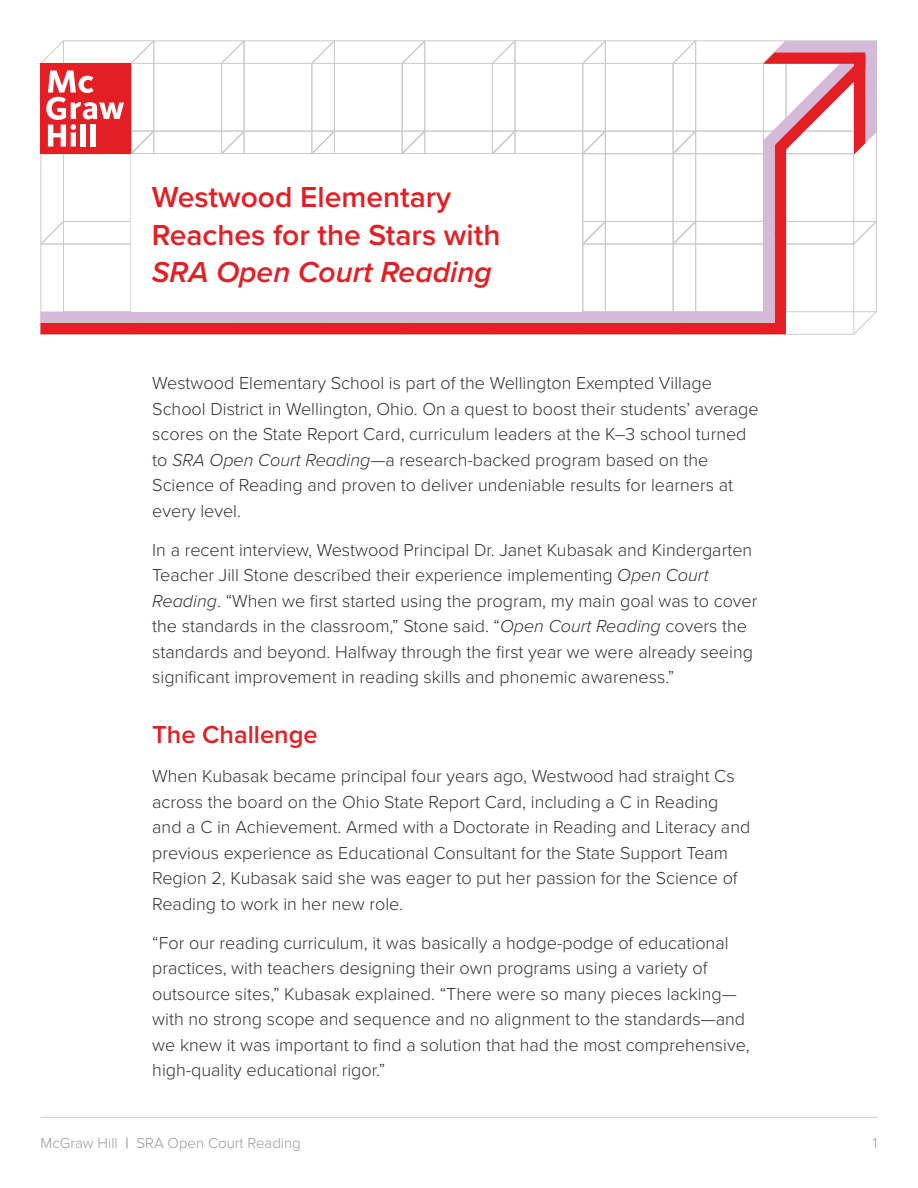
<style>
.page{position:relative;width:918px;height:1188px;background:#fff}
.page>*{position:absolute;margin:0;border:0;box-sizing:border-box;transform-origin:0 0}
.t1{font:600 30px/37.5px "Proxima Nova";color:#e31f25}
.t2{font:italic 600 30px "Proxima Nova";color:#e31f25}
.t3{font:600 25.5px "Proxima Nova";color:#e31f25}
.t4{font:300 18px/25.5px "Proxima Nova";color:#313232}
.t5{font:300 15px "Proxima Nova";color:#999}
.s1{font-style:italic}
.s2{font-weight:600}
</style>
<div class="page">
<svg style="left:40px;top:40px;width:837px;height:295px"></svg>
<hr style="left:41px;top:1117px;width:836px;height:1px;background:#cccbc9">
<div style="left:132px;top:154px;width:450px;height:157px;background:#fff"></div>
<h1 class="t1" style="left:152px;top:177px;width:350px">Westwood Elementary<br>Reaches for the Stars with</h1>
<h1 class="t2" style="left:152px;top:250px;width:342px">SRA Open Court Reading</h1>
<p class="t4" style="left:152px;top:370px;width:608px">Westwood Elementary School is part of the Wellington Exempted Village School District in Wellington, Ohio. On a quest to boost their students’ average scores on the State Report Card, curriculum leaders at the K–3 school turned to <span class="s1">SRA Open Court Reading</span>—a research-backed program based on the Science of Reading and proven to deliver undeniable results for learners at every level.</p>
<p class="t4" style="left:152px;top:536px;width:607px">In a recent interview, Westwood Principal Dr. Janet Kubasak and Kindergarten Teacher Jill Stone described their experience implementing <span class="s1">Open Court Reading</span>. “When we first started using the program, my main goal was to cover the standards in the classroom,” Stone said. “<span class="s1">Open Court Reading</span> covers the standards and beyond. Halfway through the first year we were already seeing significant improvement in reading skills and phonemic awareness.”</p>
<h2 class="t3" style="left:152px;top:716px;width:167px">The Challenge</h2>
<p class="t4" style="left:152px;top:763px;width:600px">When Kubasak became principal four years ago, Westwood had straight Cs across the board on the Ohio State Report Card, including a C in Reading and a C in Achievement. Armed with a Doctorate in Reading and Literacy and previous experience as Educational Consultant for the State Support Team Region 2, Kubasak said she was eager to put her passion for the Science of Reading to work in her new role.</p>
<p class="t4" style="left:152px;top:929px;width:599px">“For our reading curriculum, it was basically a hodge-podge of educational practices, with teachers designing their own programs using a variety of outsource sites,” Kubasak explained. “There were so many pieces lacking— with no strong scope and sequence and no alignment to the standards—and we knew it was important to find a solution that had the most comprehensive, high-quality educational rigor.”</p>
<p class="t5" style="left:40px;top:1131px;width:262px">McGraw Hill <span class="s2">|</span> SRA Open Court Reading</p>
<p class="t5" style="left:873px;top:1131px;width:6px">1</p>
</div>
